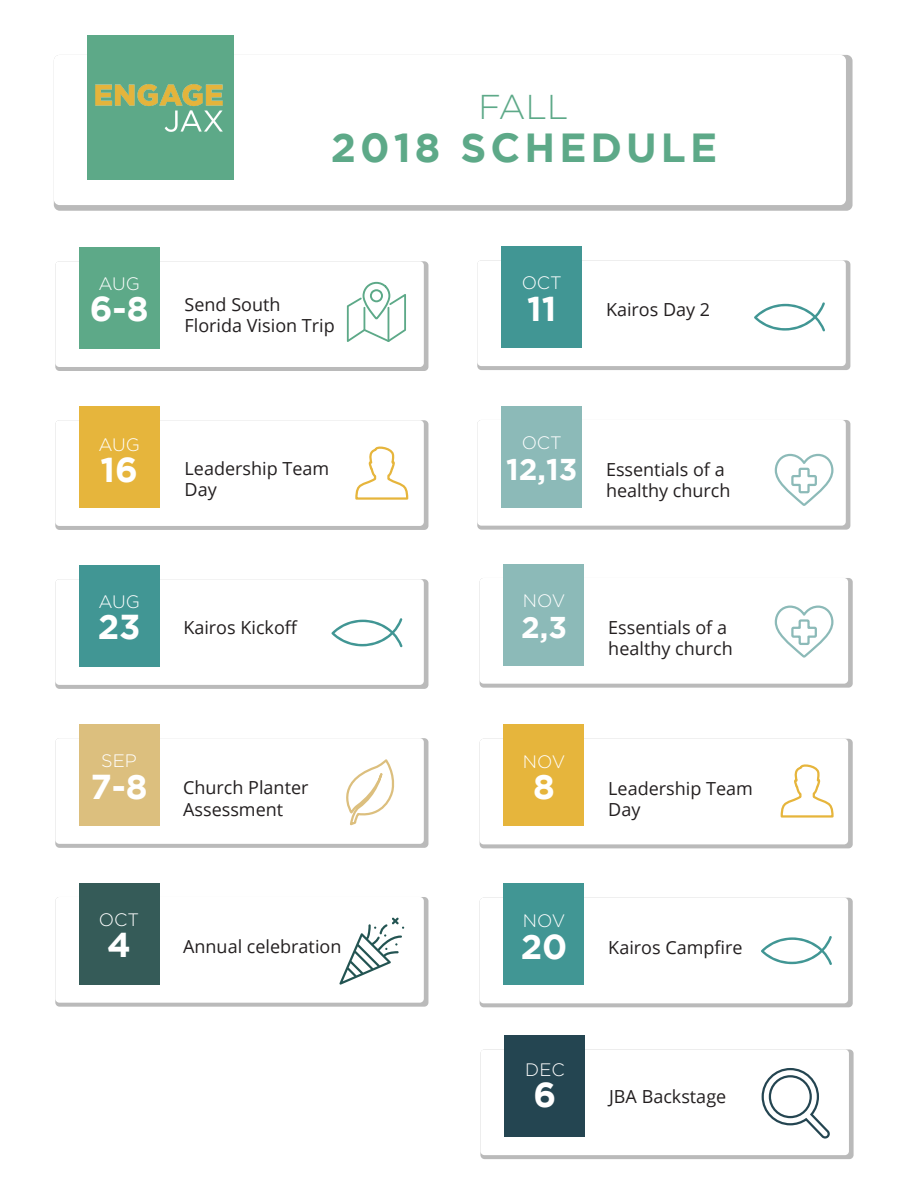
<style>
.page{position:relative;width:918px;height:1188px;background:#fff}
.page>*{position:absolute;margin:0;border:0;box-sizing:border-box;transform-origin:0 0}
.t1{font:700 40.5px "Gotham";letter-spacing:.1em;color:#5da988}
.t2{font:700 34.5px "Gotham";color:#fff}
.t3{font:300 34.5px "Gotham";color:#5da988}
.t4{font:700 30px "Gotham";color:#fff}
.t5{font:18px/21.6px "Open Sans";color:#231f20}
.t6{font:300 18px "Gotham";color:#fff}
.s1{font-family:"Gotham";font-weight:700;font-size:30px;color:#fff}
.s2{font-family:"Gotham";font-weight:700;font-size:34.5px;color:#fff}
</style>
<div class="page">
<div style="left:55px;top:420px;width:373px;height:110px;background:#bababa;border-radius:4px"></div>
<div style="left:55px;top:420px;width:369px;height:106px;background:#fff;border-radius:4px"></div>
<div style="left:79px;top:406px;width:81px;height:102px;background:#e6b53c"></div>
<div style="left:55px;top:738px;width:373px;height:110px;background:#bababa;border-radius:4px"></div>
<div style="left:55px;top:738px;width:369px;height:106px;background:#fff;border-radius:4px"></div>
<div style="left:79px;top:724px;width:81px;height:102px;background:#dcbf7e"></div>
<div style="left:55px;top:579px;width:373px;height:110px;background:#bababa;border-radius:4px"></div>
<div style="left:55px;top:579px;width:369px;height:106px;background:#fff;border-radius:4px"></div>
<div style="left:79px;top:565px;width:81px;height:102px;background:#419694"></div>
<div style="left:55px;top:261px;width:373px;height:110px;background:#bababa;border-radius:4px"></div>
<div style="left:55px;top:261px;width:369px;height:106px;background:#fff;border-radius:4px"></div>
<div style="left:79px;top:247px;width:81px;height:102px;background:#5da988"></div>
<svg style="left:355px;top:446px;width:54px;height:54px"></svg>
<div style="left:480px;top:739px;width:373px;height:109px;background:linear-gradient(to right,#bababa,#bbb);border-radius:4px"></div>
<div style="left:480px;top:739px;width:368px;height:105px;background:#fff;border-radius:4px"></div>
<div style="left:503px;top:725px;width:81px;height:101px;background:#e6b53c"></div>
<div style="left:480px;top:1049px;width:374px;height:110px;background:#bababa;border-radius:4px"></div>
<div style="left:480px;top:1049px;width:369px;height:106px;background:#fff;border-radius:4px"></div>
<div style="left:504px;top:1035px;width:81px;height:102px;background:#244551"></div>
<div style="left:480px;top:898px;width:373px;height:109px;background:linear-gradient(to right,#bababa,#bababa);border-radius:4px"></div>
<div style="left:480px;top:898px;width:368px;height:105px;background:#fff;border-radius:4px"></div>
<div style="left:503px;top:884px;width:81px;height:101px;background:#419694"></div>
<div style="left:477px;top:420px;width:373px;height:110px;background:#bababa;border-radius:4px"></div>
<div style="left:477px;top:420px;width:369px;height:106px;background:#fff;border-radius:4px"></div>
<div style="left:501px;top:406px;width:81px;height:101px;background:#8cbab8"></div>
<div style="left:477px;top:260px;width:373px;height:110px;background:#bababa;border-radius:4px"></div>
<div style="left:477px;top:260px;width:369px;height:106px;background:#fff;border-radius:4px"></div>
<div style="left:501px;top:246px;width:81px;height:102px;background:#419694"></div>
<svg style="left:780px;top:764px;width:54px;height:54px"></svg>
<div style="left:54px;top:55px;width:799px;height:156px;background:#bababa;border-radius:6px"></div>
<div style="left:54px;top:55px;width:792px;height:150px;background:#fff;border-radius:6px"></div>
<svg style="left:347px;top:281px;width:59px;height:61px"></svg>
<div style="left:87px;top:35px;width:147px;height:144px;background:#5da988"></div>
<svg style="left:761px;top:1068px;width:69px;height:71px"></svg>
<svg style="left:331px;top:618px;width:72px;height:29px"></svg>
<svg style="left:761px;top:936px;width:71px;height:29px"></svg>
<svg style="left:754px;top:302px;width:71px;height:29px"></svg>
<div style="left:55px;top:897px;width:373px;height:110px;background:#bababa;border-radius:4px"></div>
<div style="left:55px;top:897px;width:369px;height:106px;background:#fff;border-radius:4px"></div>
<div style="left:79px;top:883px;width:81px;height:101px;background:#355b58"></div>
<svg style="left:339px;top:918px;width:65px;height:67px"></svg>
<svg style="left:774px;top:453px;width:60px;height:53px"></svg>
<div style="left:480px;top:578px;width:373px;height:110px;background:#bababa;border-radius:4px"></div>
<div style="left:480px;top:578px;width:368px;height:106px;background:#fff;border-radius:4px"></div>
<div style="left:503px;top:564px;width:81px;height:101px;background:#8cbab8"></div>
<svg style="left:774px;top:605px;width:60px;height:53px"></svg>
<img style="left:96px;top:85px;width:126px;height:46px">
<svg style="left:330px;top:759px;width:68px;height:85px"></svg>
<h2 class="t3" style="left:479px;top:88px;width:91px">FALL</h2>
<h1 class="t1" style="left:331px;top:125px;width:388px">2018 SCHEDULE</h1>
<p class="t6" style="left:98px;top:274px;width:43px">AUG</p>
<h2 class="t2" style="left:90px;top:289px;width:60px">6-8</h2>
<p class="t5" style="left:185px;top:293px;width:152px">Send South<br>Florida Vision Trip</p>
<p class="t6" style="left:98px;top:434px;width:43px">AUG</p>
<h2 class="t2" style="left:100px;top:450px;width:39px">16</h2>
<p class="t6" style="left:98px;top:591px;width:43px">AUG</p>
<h2 class="t2" style="left:98px;top:607px;width:44px">23</h2>
<p class="t5" style="left:185px;top:457px;width:146px">Leadership Team<br>Day</p>
<p class="t5" style="left:183px;top:617px;width:116px">Kairos Kickoff</p>
<p class="t6" style="left:522px;top:273px;width:42px">OCT</p>
<h2 class="t2" style="left:527px;top:289px;width:31px">11</h2>
<p class="t5" style="left:606px;top:298px;width:106px">Kairos Day 2</p>
<p class="t6" style="left:522px;top:433px;width:42px">OCT</p>
<p class="t5" style="left:606px;top:458px;width:126px;text-indent:-100px"><span class="s1">12,13</span> Essentials of a healthy church</p>
<p class="t6" style="left:523px;top:591px;width:44px">NOV</p>
<h3 class="t4" style="left:521px;top:610px;width:47px">2,3</h3>
<p class="t5" style="left:608px;top:616px;width:126px">Essentials of a healthy church</p>
<p class="t6" style="left:101px;top:751px;width:37px">SEP</p>
<p class="t5" style="left:183px;top:776px;width:127px;text-indent:-93px"><span class="s2">7-8</span> Church Planter<br>Assessment</p>
<p class="t6" style="left:99px;top:910px;width:42px">OCT</p>
<h2 class="t2" style="left:107px;top:925px;width:25px">4</h2>
<p class="t5" style="left:183px;top:935px;width:160px">Annual celebration</p>
<p class="t6" style="left:523px;top:751px;width:44px">NOV</p>
<h2 class="t2" style="left:533px;top:767px;width:23px">8</h2>
<p class="t5" style="left:608px;top:777px;width:146px">Leadership Team<br>Day</p>
<p class="t6" style="left:523px;top:911px;width:44px">NOV</p>
<p class="t5" style="left:521px;top:937px;width:223px"><span class="s2">20</span> Kairos Campfire</p>
<p class="t6" style="left:525px;top:1060px;width:41px">DEC</p>
<h2 class="t2" style="left:534px;top:1075px;width:24px">6</h2>
<p class="t5" style="left:609px;top:1085px;width:119px">JBA Backstage</p>
</div>
